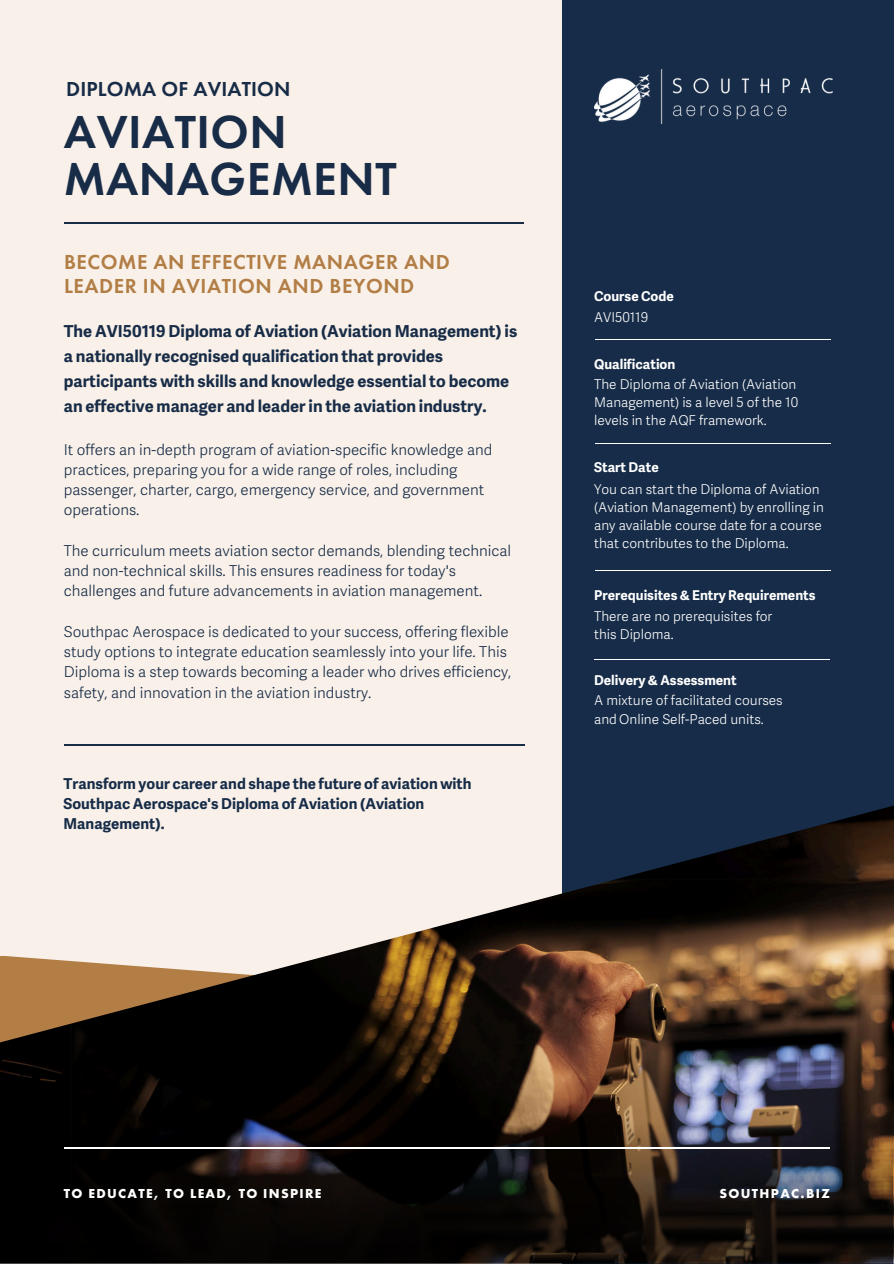
<style>
.page{position:relative;width:894px;height:1264px;background:#fff}
.page>*{position:absolute;margin:0;border:0;box-sizing:border-box;transform-origin:0 0}
.t1{font:600 48px/47.2px "Futura PT";letter-spacing:.01em;color:#182c48}
.t2{font:600 21px/24.8px "Futura PT";letter-spacing:.025em;color:#b27e46}
.t3{font:600 21px "Futura PT";letter-spacing:.005em;color:#182c48}
.t4{font:700 16.5px/24.8px "Adelle Sans";color:#182c48}
.t5{font:300 15px/20.2px "Adelle Sans";color:#182c48}
.t6{font:700 15px/20.2px "Adelle Sans";color:#172c48}
.t7{font:300 13.5px/18px "Adelle Sans";color:#fff}
.t8{font:700 13.5px/21.3px "Adelle Sans";color:#fff}
.t9{font:700 13.5px "Futura PT";letter-spacing:.1em;color:#fff}
.s1{font-weight:300}
</style>
<div class="page">
<div style="left:0;top:0;width:893px;height:1263px;background:#f9f1e9"></div>
<div style="left:562px;top:0;width:331px;height:1263px;background:#172c48"></div>
<img style="left:0;top:806px;width:893px;height:457px">
<hr style="left:64px;top:744px;width:460px;height:1px;background:#182c48">
<hr style="left:64px;top:222px;width:459px;height:2px;background:#182c48">
<img style="left:0;top:1121px;width:892px;height:142px">
<hr style="left:64px;top:1147px;width:765px;height:1px;background:#fff">
<hr style="left:594px;top:659px;width:235px;height:1px;background:#fff">
<img style="left:594px;top:69px;width:238px;height:54px">
<hr style="left:595px;top:570px;width:236px;height:1px;background:#fff">
<hr style="left:595px;top:443px;width:236px;height:1px;background:#fff">
<hr style="left:595px;top:339px;width:236px;height:1px;background:#fff">
<h5 class="t3" style="left:66px;top:75px;width:226px">DIPLOMA OF AVIATION</h5>
<p class="t1" style="left:64px;top:108px;width:334px">AVIATION<br>MANAGEMENT</p>
<p class="t2" style="left:64px;top:249px;width:387px">BECOME AN EFFECTIVE MANAGER AND<br>LEADER IN AVIATION AND BEYOND</p>
<p class="t4" style="left:64px;top:321px;width:455px">The AVI50119 Diploma of Aviation (Aviation Management) is a nationally recognised qualification that provides participants with skills and knowledge essential to become an effective manager and leader in the aviation industry.</p>
<p class="t5" style="left:64px;top:440px;width:430px">It offers an in-depth program of aviation-specific knowledge and practices, preparing you for a wide range of roles, including passenger, charter, cargo, emergency service, and government operations.</p>
<p class="t5" style="left:64px;top:542px;width:449px">The curriculum meets aviation sector demands, blending technical and non-technical skills. This ensures readiness for today's challenges and future advancements in aviation management.</p>
<p class="t5" style="left:64px;top:623px;width:449px">Southpac Aerospace is dedicated to your success, offering flexible study options to integrate education seamlessly into your life. This Diploma is a step towards becoming a leader who drives efficiency, safety, and innovation in the aviation industry.</p>
<p class="t6" style="left:63px;top:775px;width:409px">Transform your career and shape the future of aviation with<br>Southpac Aerospace's Diploma of Aviation (Aviation<br>Management).</p>
<h2 class="t8" style="left:594px;top:287px;width:81px">Course Code<br><span class="s1">AVI50119</span></h2>
<h3 class="t8" style="left:594px;top:354px;width:83px">Qualification</h3>
<h4 class="t7" style="left:594px;top:376px;width:205px">The Diploma of Aviation (Aviation<br>Management) is a level 5 of the 10 levels in the AQF framework.</h4>
<p class="t8" style="left:594px;top:458px;width:66px">Start Date</p>
<h5 class="t7" style="left:594px;top:481px;width:231px">You can start the Diploma of Aviation (Aviation Management) by enrolling in any available course date for a course that contributes to the Diploma.</h5>
<h3 class="t8" style="left:594px;top:585px;width:223px">Prerequisites &amp; Entry Requirements<br><span class="s1">There are no prerequisites for</span></h3>
<p class="t7" style="left:594px;top:626px;width:81px">this Diploma.</p>
<h4 class="t8" style="left:594px;top:671px;width:144px">Delivery &amp; Assessment</h4>
<h4 class="t7" style="left:594px;top:693px;width:190px">A mixture of facilitated courses and Online Self-Paced units.</h4>
<h2 class="t9" style="left:64px;top:1185px;width:259px">TO EDUCATE, TO LEAD, TO INSPIRE</h2>
<h1 class="t9" style="left:719px;top:1185px;width:112px">SOUTHPAC.BIZ</h1>
</div>
